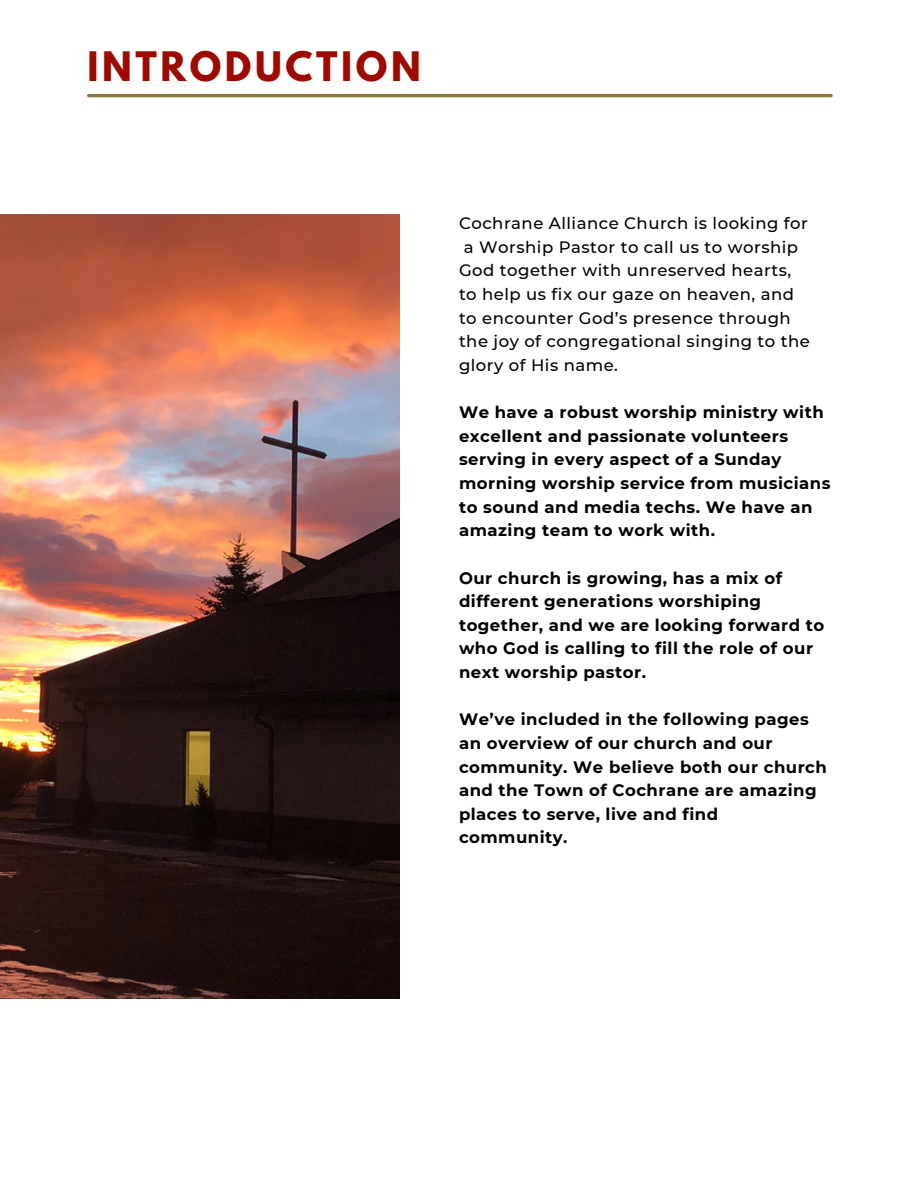
<style>
.page{position:relative;width:918px;height:1188px;background:#fff}
.page>*{position:absolute;margin:0;border:0;box-sizing:border-box;transform-origin:0 0}
.t1{font:700 36px "League Spartan";letter-spacing:.1em;color:#9c0a00}
.t2{font:700 16.5px/23.7px "Montserrat";letter-spacing:.03em;color:#000}
.t3{font:500 16.5px/23.7px "Montserrat";letter-spacing:.03em;color:#000}
</style>
<div class="page">
<hr style="left:89px;top:94px;width:742px;height:3px;background:#8f7643">
<img style="left:0;top:214px;width:399px;height:784px">
<p class="t1" style="left:87px;top:49px;width:335px">INTRODUCTION</p>
<p class="t3" style="left:459px;top:211px;width:350px">Cochrane Alliance Church is looking for a Worship Pastor to call us to worship<br>God together with unreserved hearts,</p>
<p class="t3" style="left:459px;top:282px;width:337px">to help us fix our gaze on heaven, and</p>
<p class="t3" style="left:459px;top:306px;width:333px">to encounter God’s presence through</p>
<p class="t3" style="left:459px;top:330px;width:353px">the joy of congregational singing to the glory of His name.</p>
<p class="t2" style="left:459px;top:400px;width:373px">We have a robust worship ministry with excellent and passionate volunteers serving in every aspect of a Sunday morning worship service from musicians to sound and media techs. We have an amazing team to work with.</p>
<p class="t2" style="left:459px;top:566px;width:367px">Our church is growing, has a mix of different generations worshiping together, and we are looking forward to who God is calling to fill the role of our next worship pastor.</p>
<p class="t2" style="left:459px;top:708px;width:369px">We’ve included in the following pages an overview of our church and our community. We believe both our church and the Town of Cochrane are amazing places to serve, live and find community.</p>
</div>
